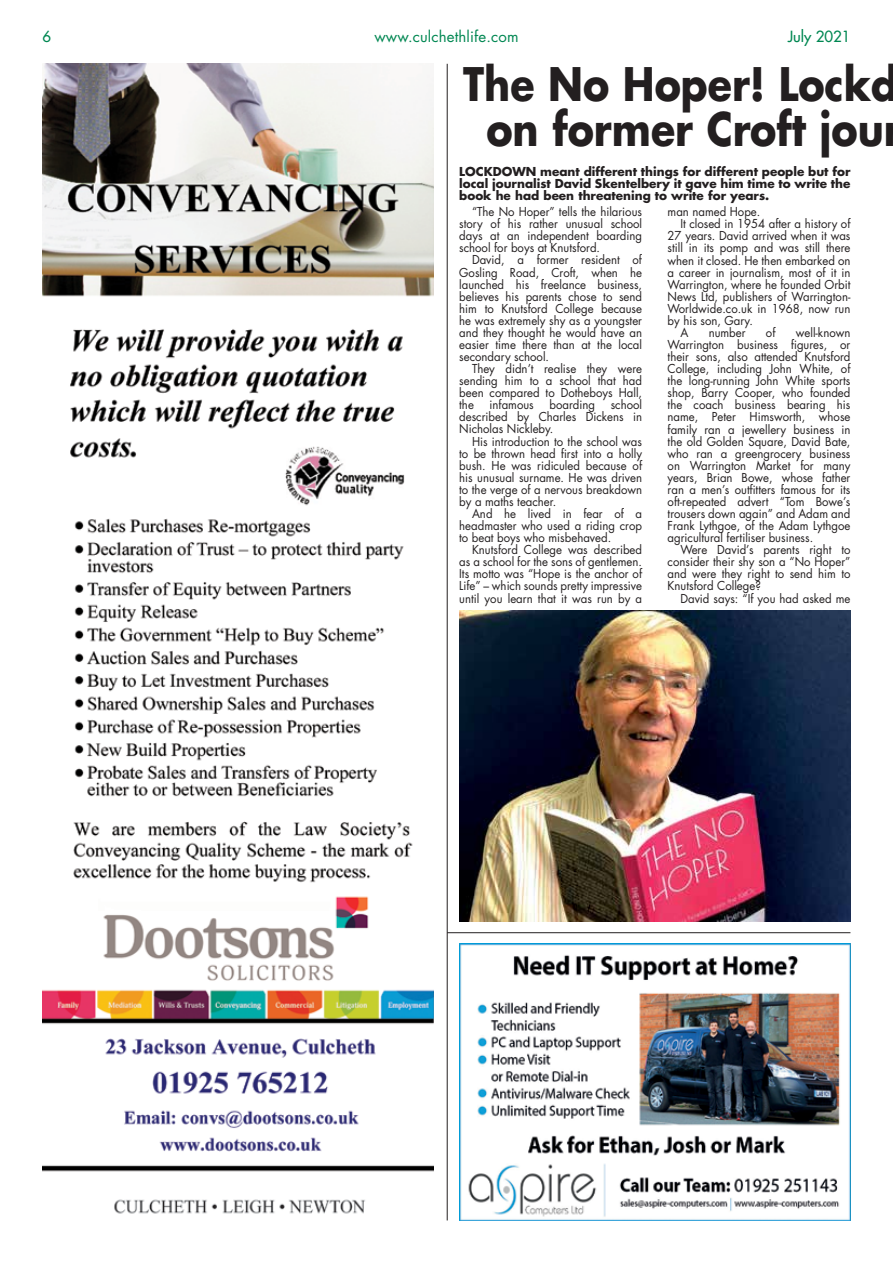
<style>
.page{position:relative;width:893px;height:1263px;background:#fff}
.page>*{position:absolute;margin:0;border:0;box-sizing:border-box;transform-origin:0 0}
.t1{font:700 45px/45px "Futura Std";color:#231f20;text-align:center;scale:.88 1}
.t2{font:15px "Futura Std";letter-spacing:.01em;color:#008752}
.t3{font:500 15px "Futura Std";color:#008752}
.t4{font:12px/12px "Futura Std";color:#231f20;text-align:justify;scale:.95 1}
.t5{font:700 12px/12px "Futura Std";color:#231f20;text-align:justify}
</style>
<div class="page">
<img style="left:42px;top:64px;width:392px;height:1150px">
<hr style="left:447px;top:64px;width:1px;height:1156px;background:#231f20">
<img style="left:459px;top:944px;width:392px;height:276px">
<hr style="left:447px;top:932px;width:403px;height:1px;background:#231f20">
<img style="left:459px;top:611px;width:391px;height:311px">
<p class="t3" style="left:43px;top:27px;width:10px">6</p>
<p class="t2" style="left:374px;top:27px;width:146px">www.culchethlife.com</p>
<p class="t3" style="left:788px;top:27px;width:64px">July 2021</p>
<h1 class="t1" style="left:463px;top:61px;width:496px">The No Hoper! Lockd on former Croft jou</h1>
<p class="t5" style="left:459px;top:165px;width:393px">LOCKDOWN meant different things for different people but for local journalist David Skentelbery it gave him time to write the book he had been threatening to write for years.</p>
<p class="t4" style="left:459px;top:206px;width:194px;text-indent:13px">“The No Hoper” tells the hilarious story of his rather unusual school days at an independent boarding school for boys at Knutsford.</p>
<p class="t4" style="left:459px;top:254px;width:194px;text-indent:13px">David, a former resident of Gosling Road, Croft, when he launched his freelance business, believes his parents chose to send him to Knutsford College because he was extremely shy as a youngster and they thought he would have an easier time there than at the local secondary school.</p>
<p class="t4" style="left:459px;top:363px;width:194px;text-indent:13px">They didn’t realise they were sending him to a school that had been compared to Dotheboys Hall, the</p>
<p class="t4" style="left:668px;top:206px;width:99px">man named Hope.</p>
<p class="t4" style="left:680px;top:218px;width:181px">It closed in 1954 after a history of</p>
<p class="t4" style="left:668px;top:230px;width:194px">27 years. David arrived when it was</p>
<p class="t4" style="left:668px;top:242px;width:194px">still in its pomp and was still there</p>
<p class="t4" style="left:668px;top:254px;width:194px">when it closed. He then embarked on</p>
<p class="t4" style="left:668px;top:266px;width:194px">a career in journalism, most of it in</p>
<p class="t4" style="left:668px;top:278px;width:194px">Warrington, where he founded Orbit</p>
<p class="t4" style="left:668px;top:290px;width:194px">News Ltd, publishers of Warrington-</p>
<p class="t4" style="left:668px;top:302px;width:194px">Worldwide.co.uk in 1968, now run</p>
<p class="t4" style="left:668px;top:315px;width:91px">by his son, Gary.</p>
<p class="t4" style="left:680px;top:327px;width:10px">A</p>
<p class="t4" style="left:709px;top:327px;width:40px">number</p>
<p class="t4" style="left:766px;top:327px;width:12px">of</p>
<p class="t4" style="left:668px;top:327px;width:194px;text-indent:128px">well-known Warrington business figures, or their sons, also attended Knutsford College, including John White, of the long-running John White sports shop, Barry Cooper, who founded the coach business bearing his name, Peter Himsworth, whose family ran a jewellery business in the old Golden Square, David Bate, who ran a greengrocery business on Warrington Market for many years, Brian Bowe, whose father ran a men’s outfitters famous for its oft-repeated advert “Tom Bowe’s trousers down again” and Adam and Frank Lythgoe, of the Adam Lythgoe agricultural fertiliser business.</p>
<p class="t4" style="left:668px;top:544px;width:194px;text-indent:13px">Were David’s parents right to consider their shy son a “No Hoper” and were they right to send him to Knutsford College?</p>
<p class="t4" style="left:680px;top:592px;width:181px">David says: “If you had asked me</p>
<p class="t4" style="left:490px;top:399px;width:48px">infamous</p>
<p class="t4" style="left:549px;top:399px;width:49px">boarding</p>
<p class="t4" style="left:459px;top:399px;width:194px;text-indent:151px">school described by Charles Dickens in Nicholas Nickleby.</p>
<p class="t4" style="left:459px;top:435px;width:194px;text-indent:13px">His introduction to the school was to be thrown head first into a holly bush. He was ridiculed because of his unusual surname. He was driven to the verge of a nervous breakdown by a maths teacher.</p>
<p class="t4" style="left:459px;top:508px;width:194px;text-indent:13px">And he lived in fear of a headmaster who used a riding crop to beat boys who misbehaved.</p>
<p class="t4" style="left:459px;top:544px;width:194px;text-indent:13px">Knutsford College was described as a school for the sons of gentlemen.<br>Its motto was “Hope is the anchor of Life” – which sounds pretty impressive until you learn that it was run by a</p>
</div>
